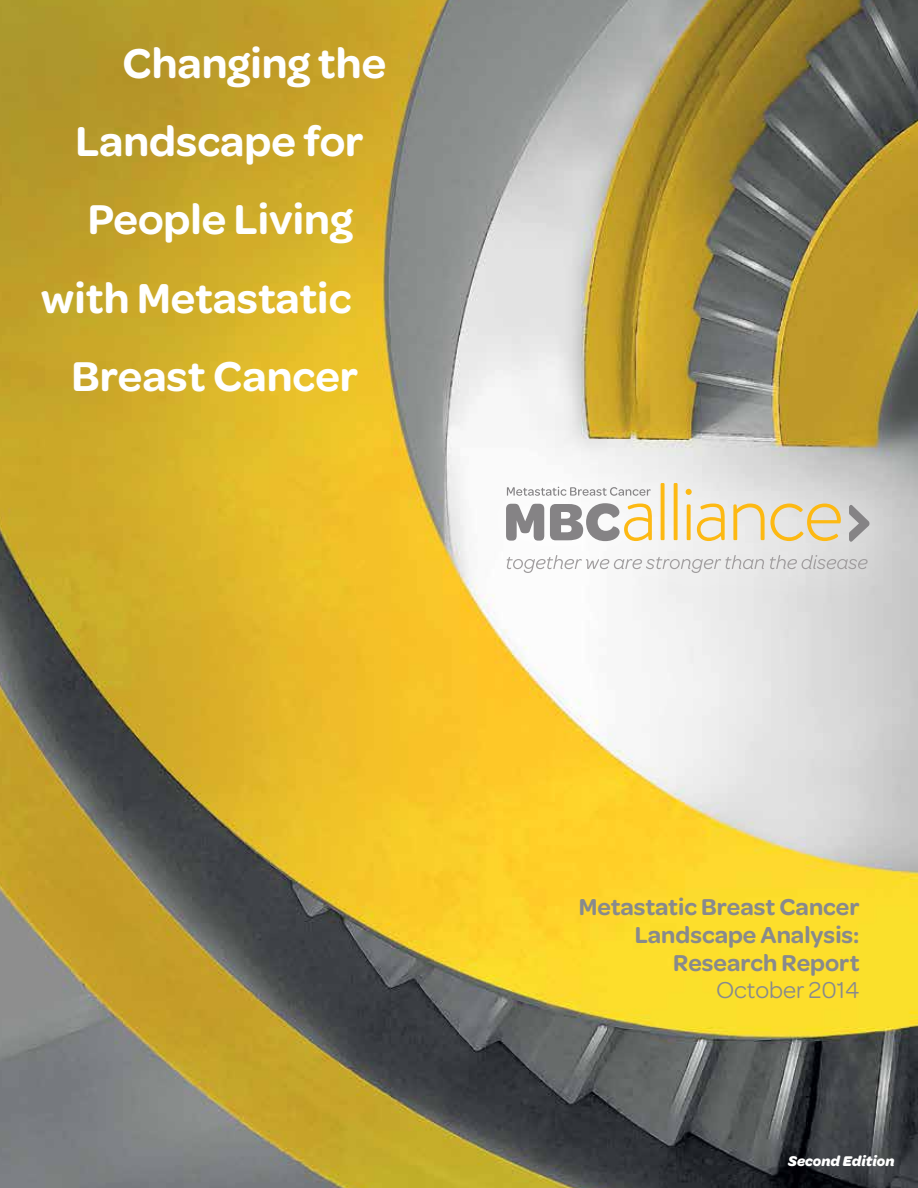
<style>
.page{position:relative;width:918px;height:1188px;background:#fff}
.page>*{position:absolute;margin:0;border:0;box-sizing:border-box;transform-origin:0 0}
.t1{font:600 44.55px "Omnes";color:#fff}
.t2{font:600 24.6px/27.6px "Omnes";color:#888a8d;text-align:right}
.t3{font:24.6px "Omnes";color:#888a8d}
.t4{font:italic 700 15px "Omnes";color:#fff}
</style>
<div class="page">
<img style="left:0;top:0;width:918px;height:1188px">
<img style="left:452px;top:429px;width:466px;height:198px">
<svg style="left:507px;top:487px;width:144px;height:9px"></svg>
<svg style="left:506px;top:555px;width:258px;height:18px"></svg>
<svg style="left:770px;top:555px;width:98px;height:14px"></svg>
<svg style="left:506px;top:504px;width:38px;height:37px"></svg>
<svg style="left:550px;top:503px;width:102px;height:38px"></svg>
<svg style="left:661px;top:483px;width:4px;height:57px"></svg>
<svg style="left:674px;top:483px;width:4px;height:57px"></svg>
<svg style="left:686px;top:489px;width:39px;height:52px"></svg>
<svg style="left:733px;top:504px;width:108px;height:37px;background:#ead8ab"></svg>
<svg style="left:849px;top:505px;width:20px;height:37px"></svg>
<p class="t1" style="left:123px;top:31px;width:265px">Changing the</p>
<p class="t1" style="left:76px;top:110px;width:290px">Landscape for</p>
<p class="t1" style="left:88px;top:188px;width:267px">People Living</p>
<p class="t1" style="left:41px;top:266px;width:312px">with Metastatic</p>
<p class="t1" style="left:71px;top:344px;width:289px">Breast Cancer</p>
<p class="t2" style="left:579px;top:892px;width:282px">Metastatic Breast Cancer<br>Landscape Analysis:<br>Research Report</p>
<p class="t3" style="left:716px;top:973px;width:145px">October 2014</p>
<p class="t4" style="left:788px;top:1150px;width:108px">Second Edition</p>
</div>
